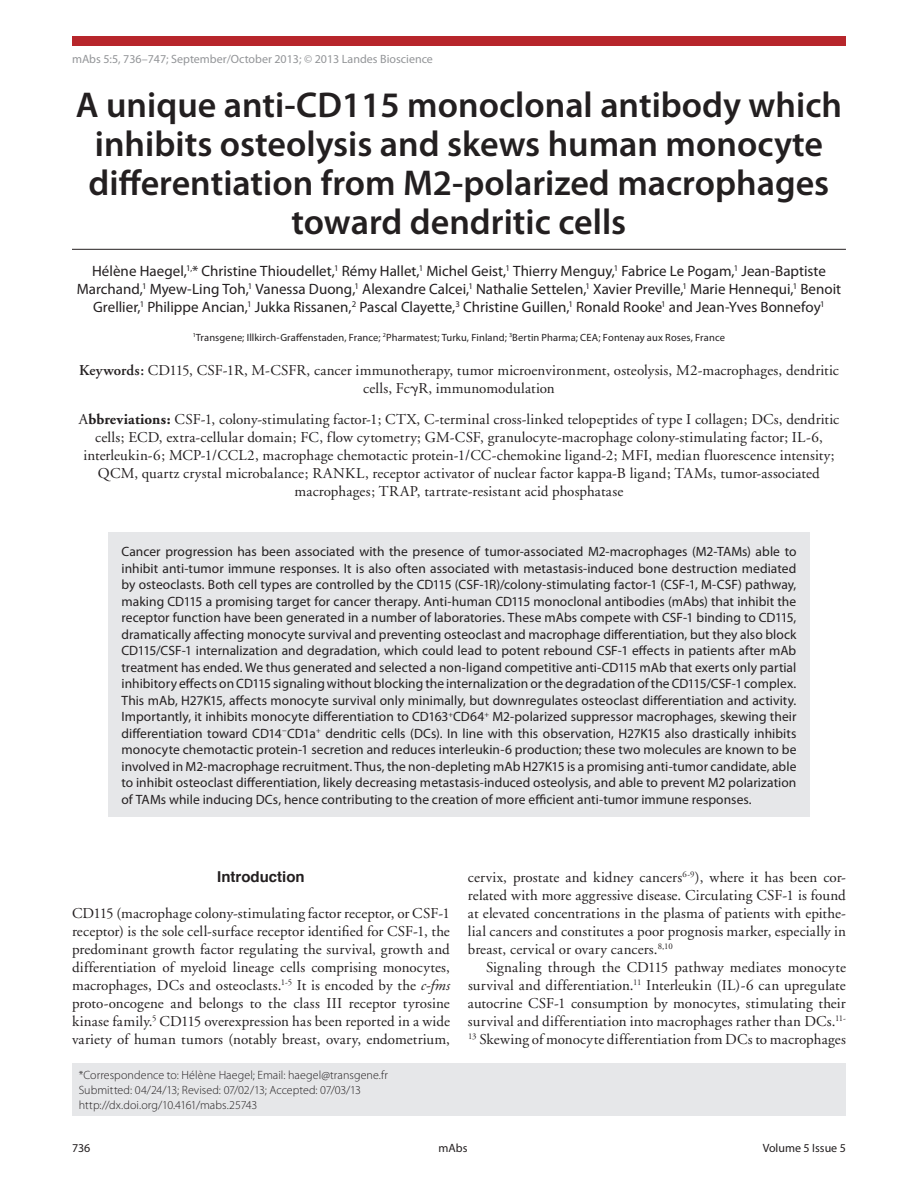
<style>
.page{position:relative;width:918px;height:1188px;background:#fff}
.page>*{position:absolute;margin:0;border:0;box-sizing:border-box;transform-origin:0 0}
.t1{font:600 36px/39px "Myriad Pro";color:#231f20;text-align:center}
.t2{font:15px/18px "Adobe Garamond";letter-spacing:.01em;color:#231f20;text-align:justify}
.t3{font:15px/18px "Myriad Pro";color:#231f20;text-align:center}
.t4{font:700 15px "Helvetica";color:#231f20}
.t5{font:13.5px/16.5px "Myriad Pro";letter-spacing:.005em;color:#231f20;text-align:justify}
.t6{font:300 12px/15px "Myriad Pro";letter-spacing:.005em;color:#231f20}
.t7{font:12px "Myriad Pro";color:#939598}
.t8{font:12px "Myriad Pro";color:#231f20}
.t9{font:10.5px "Myriad Pro";letter-spacing:.01em;color:#231f20}
.s1{font-weight:600}
.s2{font-family:"Universal Std Greekw Math Pi"}
.s3{font-weight:700}
.s4{font-style:italic}
</style>
<div class="page">
<div style="left:72px;top:36px;width:774px;height:10px;background:#b7262b"></div>
<div style="left:72px;top:1063px;width:774px;height:53px;background:#e6e7e9"></div>
<div style="left:108px;top:532px;width:702px;height:285px;background:#e6e7e9"></div>
<hr style="left:72px;top:249px;width:774px;height:1px;background:#231f20">
<p class="t7" style="left:72px;top:52px;width:362px">mAbs 5:5, 736–747; September/October 2013; © 2013 Landes Bioscience</p>
<h1 class="t1" style="left:76px;top:85px;width:768px">A unique anti-CD115 monoclonal antibody which inhibits osteolysis and skews human monocyte differentiation from M2-polarized macrophages toward dendritic cells</h1>
<p class="t3" style="left:77px;top:262px;width:766px">Hélène Haegel,<sup>1,</sup>* Christine Thioudellet,<sup>1</sup> Rémy Hallet,<sup>1</sup> Michel Geist,<sup>1</sup> Thierry Menguy,<sup>1</sup> Fabrice Le Pogam,<sup>1</sup> Jean-Baptiste<br>Marchand,<sup>1</sup> Myew-Ling Toh,<sup>1</sup> Vanessa Duong,<sup>1</sup> Alexandre Calcei,<sup>1</sup> Nathalie Settelen,<sup>1</sup> Xavier Preville,<sup>1</sup> Marie Hennequi,<sup>1</sup> Benoit<br>Grellier,<sup>1</sup> Philippe Ancian,<sup>1</sup> Jukka Rissanen,<sup>2</sup> Pascal Clayette,<sup>3</sup> Christine Guillen,<sup>1</sup> Ronald Rooke<sup>1</sup> and Jean-Yves Bonnefoy<sup>1</sup></p>
<p class="t9" style="left:193px;top:331px;width:534px"><sup>1</sup>Transgene; Illkirch-Graffenstaden, France; <sup>2</sup>Pharmatest; Turku, Finland; <sup>3</sup>Bertin Pharma; CEA; Fontenay aux Roses, France</p>
<p class="t2" style="left:79px;top:362px;width:761px;text-align:center"><span class="s1">Keywords:</span> CD115, CSF-1R, M-CSFR, cancer immunotherapy, tumor microenvironment, osteolysis, M2-macrophages, dendritic cells, Fc<span class="s2">γ</span>R, immunomodulation</p>
<p class="t2" style="left:79px;top:411px;width:762px;text-align:center">A<span class="s3">bbreviations:</span> CSF-1, colony-stimulating factor-1; CTX, C-terminal cross-linked telopeptides of type I collagen; DCs, dendritic cells; ECD, extra-cellular domain; FC, flow cytometry; GM-CSF, granulocyte-macrophage colony-stimulating factor; IL-6, interleukin-6; MCP-1/CCL2, macrophage chemotactic protein-1/CC-chemokine ligand-2; MFI, median fluorescence intensity; QCM, quartz crystal microbalance; RANKL, receptor activator of nuclear factor kappa-B ligand; TAMs, tumor-associated macrophages; TRAP, tartrate-resistant acid phosphatase</p>
<p class="t5" style="left:121px;top:543px;width:677px">Cancer progression has been associated with the presence of tumor-associated M2-macrophages (M2-TAMs) able to inhibit anti-tumor immune responses. It is also often associated with metastasis-induced bone destruction mediated by osteoclasts. Both cell types are controlled by the CD115 (CSF-1R)/colony-stimulating factor-1 (CSF-1, M-CSF) pathway, making CD115 a promising target for cancer therapy. Anti-human CD115 monoclonal antibodies (mAbs) that inhibit the receptor function have been generated in a number of laboratories. These mAbs compete with CSF-1 binding to CD115, dramatically affecting monocyte survival and preventing osteoclast and macrophage differentiation, but they also block CD115/CSF-1 internalization and degradation, which could lead to potent rebound CSF-1 effects in patients after mAb treatment has ended. We thus generated and selected a non-ligand competitive anti-CD115 mAb that exerts only partial inhibitory effects on CD115 signaling without blocking the internalization or the degradation of the CD115/CSF-1 complex.<br>This mAb, H27K15, affects monocyte survival only minimally, but downregulates osteoclast differentiation and activity.<br>Importantly, it inhibits monocyte differentiation to CD163<sup>+</sup>CD64<sup>+</sup> M2-polarized suppressor macrophages, skewing their differentiation toward CD14<sup>−</sup>CD1a<sup>+</sup> dendritic cells (DCs). In line with this observation, H27K15 also drastically inhibits monocyte chemotactic protein-1 secretion and reduces interleukin-6 production; these two molecules are known to be involved in M2-macrophage recruitment. Thus, the non-depleting mAb H27K15 is a promising anti-tumor candidate, able to inhibit osteoclast differentiation, likely decreasing metastasis-induced osteolysis, and able to prevent M2 polarization of TAMs while inducing DCs, hence contributing to the creation of more efficient anti-tumor immune responses.</p>
<p class="t4" style="left:217px;top:865px;width:89px">Introduction</p>
<p class="t2" style="left:72px;top:905px;width:380px">CD115 (macrophage colony-stimulating factor receptor, or CSF-1 receptor) is the sole cell-surface receptor identified for CSF-1, the predominant growth factor regulating the survival, growth and differentiation of myeloid lineage cells comprising monocytes, macrophages, DCs and osteoclasts.<sup>1-5</sup> It is encoded by the <span class="s4">c-fms </span>proto-oncogene and belongs to the class III receptor tyrosine kinase family.<sup>5</sup> CD115 overexpression has been reported in a wide variety of human tumors (notably breast, ovary, endometrium,</p>
<p class="t6" style="left:79px;top:1068px;width:311px">*Correspondence to: Hélène Haegel; Email: haegel@transgene.fr<br>Submitted: 04/24/13; Revised: 07/02/13; Accepted: 07/03/13 http://dx.doi.org/10.4161/mabs.25743</p>
<p class="t2" style="left:468px;top:869px;width:379px">cervix, prostate and kidney cancers<sup>6-9</sup>), where it has been cor&shy;related with more aggressive disease. Circulating CSF-1 is found at elevated concentrations in the plasma of patients with epithe&shy;lial cancers and constitutes a poor prognosis marker, especially in breast, cervical or ovary cancers.<sup>8,10</sup></p>
<p class="t2" style="left:468px;top:959px;width:380px;text-indent:18px">Signaling through the CD115 pathway mediates monocyte survival and differentiation.<sup>11</sup> Interleukin (IL)-6 can upregulate autocrine CSF-1 consumption by monocytes, stimulating their survival and differentiation into macrophages rather than DCs.<sup>11- 13</sup> Skewing of monocyte differentiation from DCs to macrophages</p>
<p class="t8" style="left:72px;top:1141px;width:20px">736</p>
<p class="t8" style="left:439px;top:1141px;width:30px">mAbs</p>
<p class="t8" style="left:763px;top:1141px;width:85px">Volume 5 Issue 5</p>
</div>
